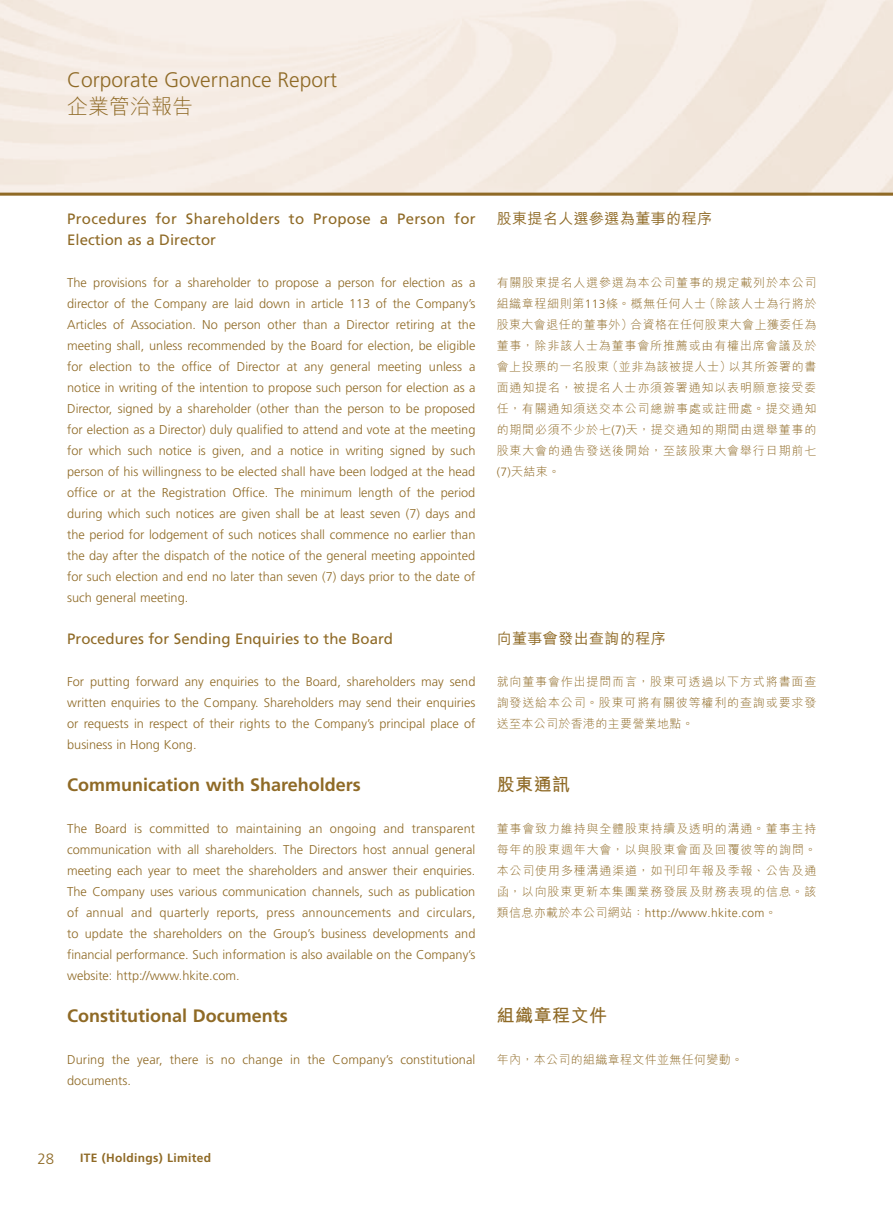
<style>
.page{position:relative;width:893px;height:1212px;background:#fff}
.page>*{position:absolute;margin:0;border:0;box-sizing:border-box;transform-origin:0 0}
.t1{font:300 21px "Frutiger LT Std";color:#8f6a26}
.t2{font:300 21px "M Hei HK";color:#8f6a26}
.t3{font:700 18px "Frutiger LT Std";color:#8f6a26}
.t4{font:700 18px "M Hei HK";letter-spacing:.03em;color:#8f6a26}
.t5{font:15px/21px "Frutiger LT Std";letter-spacing:.02em;color:#8f6a26}
.t6{font:15px "Frutiger LT Std";color:#8f6a26}
.t7{font:500 15px "M Hei HK";letter-spacing:.03em;color:#8f6a26}
.t8{font:300 15px "Frutiger LT Std";color:#8f6a26}
.t9{font:300 12.75px/21px "Frutiger LT Std";color:#8f6a26;text-align:justify}
.t10{font:300 12px/21px "M Hei HK";letter-spacing:.07em;color:#8f6a26;text-align:justify}
.t11{font:300 12px "Frutiger LT Std";letter-spacing:.03em;color:#8f6a26}
.t12{font:700 12px "Frutiger LT Std";letter-spacing:.03em;color:#8f6a26}
.t13{font:300 12px "M Hei HK";letter-spacing:.03em;color:#8f6a26}
.s1{font-family:"Frutiger LT Std"}
.s2{font-family:"M Hei HK"}
</style>
<div class="page">
<hr style="left:0;top:193px;width:893px;height:3px;background:#8f6a26">
<h1 class="t1" style="left:67px;top:68px;width:271px">Corporate Governance Report</h1>
<h1 class="t2" style="left:67px;top:92px;width:127px">企業管治報告</h1>
<p class="t5" style="left:67px;top:208px;width:410px">Procedures for Shareholders to Propose a Person for<br>Election as a Director</p>
<p class="t9" style="left:67px;top:272px;width:410px">The provisions for a shareholder to propose a person for election as a director of the Company are laid down in article 113 of the Company’s Articles of Association. No person other than a Director retiring at the meeting shall, unless recommended by the Board for election, be eligible for election to the office of Director at any general meeting unless a notice in writing of the intention to propose such person for election as a Director, signed by a shareholder (other than the person to be proposed for election as a Director) duly qualified to attend and vote at the meeting for which such notice is given, and a notice in writing signed by such person of his willingness to be elected shall have been lodged at the head office or at the Registration Office. The minimum length of the period during which such notices are given shall be at least seven (7) days and the period for lodgement of such notices shall commence no earlier than the day after the dispatch of the notice of the general meeting appointed for such election and end no later than seven (7) days prior to the date of such general meeting.</p>
<p class="t6" style="left:67px;top:630px;width:327px">Procedures for Sending Enquiries to the Board</p>
<p class="t9" style="left:67px;top:671px;width:410px">For putting forward any enquiries to the Board, shareholders may send written enquiries to the Company. Shareholders may send their enquiries or requests in respect of their rights to the Company’s principal place of business in Hong Kong.</p>
<h2 class="t3" style="left:67px;top:774px;width:295px">Communication with Shareholders</h2>
<p class="t9" style="left:67px;top:818px;width:410px">The Board is committed to maintaining an ongoing and transparent communication with all shareholders. The Directors host annual general meeting each year to meet the shareholders and answer their enquiries.<br>The Company uses various communication channels, such as publication of annual and quarterly reports, press announcements and circulars, to update the shareholders on the Group’s business developments and financial performance. Such information is also available on the Company’s website: http://www.hkite.com.</p>
<h2 class="t3" style="left:67px;top:1005px;width:222px">Constitutional Documents</h2>
<p class="t9" style="left:67px;top:1049px;width:410px">During the year, there is no change in the Company’s constitutional documents.</p>
<p class="t7" style="left:497px;top:207px;width:217px">股東提名人選參選為董事的程序</p>
<p class="t10" style="left:497px;top:271px;width:321px">有關股東提名人選參選為本公司董事的規定載列於本公司組織章程細則第<span class="s1">113</span>條。概無任何人士（除該人士為行將於股東大會退任的董事外）合資格在任何股東大會上獲委任為董事，除非該人士為董事會所推薦或由有權出席會議及於會上投票的一名股東（並非為該被提人士）以其所簽署的書面通知提名，被提名人士亦須簽署通知以表明願意接受委任，有關通知須送交本公司總辦事處或註冊處。提交通知的期間必須不少於七<span class="s1">(7)</span>天，提交通知的期間由選舉董事的股東大會的通告發送後開始，至該股東大會舉行日期前七<span class="s1">(7)</span>天結束。</p>
<p class="t7" style="left:497px;top:627px;width:171px">向董事會發出查詢的程序</p>
<p class="t10" style="left:497px;top:670px;width:321px">就向董事會作出提問而言，股東可透過以下方式將書面查詢發送給本公司。股東可將有關彼等權利的查詢或要求發送至本公司於香港的主要營業地點。</p>
<h2 class="t4" style="left:497px;top:771px;width:75px">股東通訊</h2>
<p class="t10" style="left:497px;top:817px;width:321px">董事會致力維持與全體股東持續及透明的溝通。董事主持每年的股東週年大會，以與股東會面及回覆彼等的詢問。本公司使用多種溝通渠道，如刊印年報及季報、公告及通函，以向股東更新本集團業務發展及財務表現的信息。該</p>
<p class="t11" style="left:497px;top:906px;width:282px"><span class="s2">類信息亦載於本公司網站：</span>http://www.hkite.com<span class="s2">。</span></p>
<h2 class="t4" style="left:497px;top:1002px;width:112px">組織章程文件</h2>
<p class="t13" style="left:497px;top:1051px;width:248px">年內，本公司的組織章程文件並無任何變動。</p>
<p class="t8" style="left:37px;top:1150px;width:18px">28</p>
<p class="t12" style="left:80px;top:1151px;width:133px">ITE (Holdings) Limited</p>
</div>
